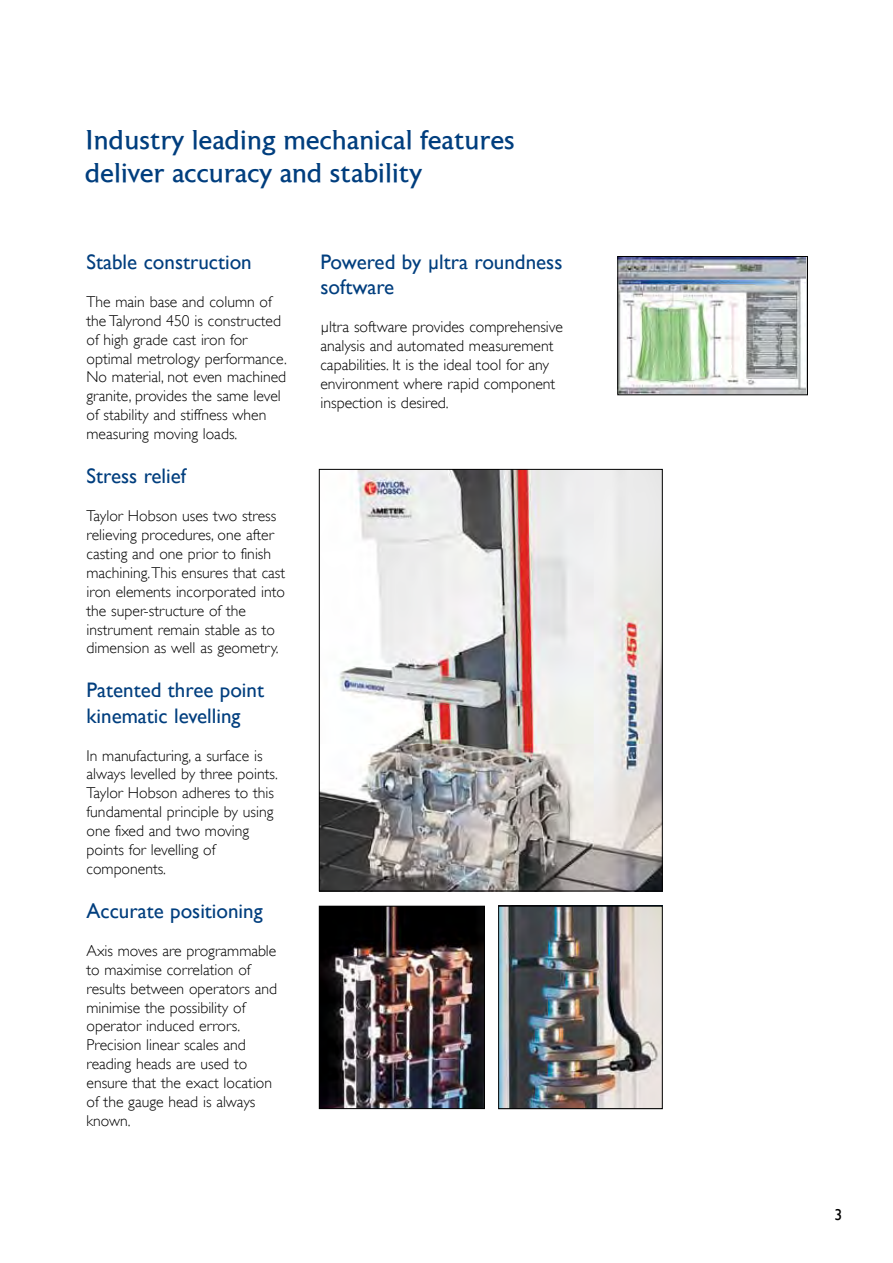
<style>
.page{position:relative;width:893px;height:1263px;background:#fff}
.page>*{position:absolute;margin:0;border:0;box-sizing:border-box;transform-origin:0 0}
.t1{font:27px/32.4px "Astoria Roman";color:#003e7e}
.t2{font:21px/25.2px "Gill Sans";color:#003e7e}
.t3{font:300 15.75px/18.9px "Gill Sans";color:#000}
.t4{font:15.75px "Gill Sans";color:#000}
.t5{font:300 15.6px/18.9px "Gill Sans";color:#000}
</style>
<div class="page">
<img style="left:619px;top:258px;width:187px;height:135px">
<div style="left:617px;top:256px;width:191px;height:139px;border:1px solid #000"></div>
<img style="left:321px;top:908px;width:162px;height:199px">
<div style="left:319px;top:906px;width:166px;height:203px;border:1px solid #000"></div>
<img style="left:321px;top:471px;width:340px;height:418px">
<div style="left:319px;top:469px;width:344px;height:422px;border:1px solid #000"></div>
<img style="left:500px;top:908px;width:161px;height:199px">
<div style="left:498px;top:906px;width:165px;height:203px;border:1px solid #000"></div>
<h1 class="t1" style="left:85px;top:125px;width:431px">Industry leading mechanical features deliver accuracy and stability</h1>
<h2 class="t2" style="left:87px;top:249px;width:167px">Stable construction</h2>
<p class="t5" style="left:87px;top:292px;width:202px">The main base and column of the Talyrond 450 is constructed of high grade cast iron for optimal metrology performance.<br>No material, not even machined granite, provides the same level of stability and stiffness when measuring moving loads.</p>
<h2 class="t2" style="left:87px;top:463px;width:101px">Stress relief</h2>
<p class="t5" style="left:87px;top:506px;width:200px">Taylor Hobson uses two stress relieving procedures, one after casting and one prior to finish machining. This ensures that cast iron elements incorporated into the super-structure of the instrument remain stable as to dimension as well as geometry.</p>
<h2 class="t2" style="left:87px;top:678px;width:179px">Patented three point kinematic levelling</h2>
<p class="t5" style="left:87px;top:746px;width:193px">In manufacturing, a surface is always levelled by three points.<br>Taylor Hobson adheres to this fundamental principle by using one fixed and two moving points for levelling of components.</p>
<h2 class="t2" style="left:87px;top:898px;width:178px">Accurate positioning</h2>
<p class="t5" style="left:87px;top:941px;width:192px">Axis moves are programmable to maximise correlation of results between operators and minimise the possibility of operator induced errors.<br>Precision linear scales and reading heads are used to ensure that the exact location of the gauge head is always known.</p>
<h2 class="t2" style="left:320px;top:249px;width:243px">Powered by µltra roundness software</h2>
<p class="t3" style="left:320px;top:317px;width:244px">µltra software provides comprehensive analysis and automated measurement capabilities. It is the ideal tool for any environment where rapid component inspection is desired.</p>
<p class="t4" style="left:834px;top:1205px;width:9px">3</p>
</div>
